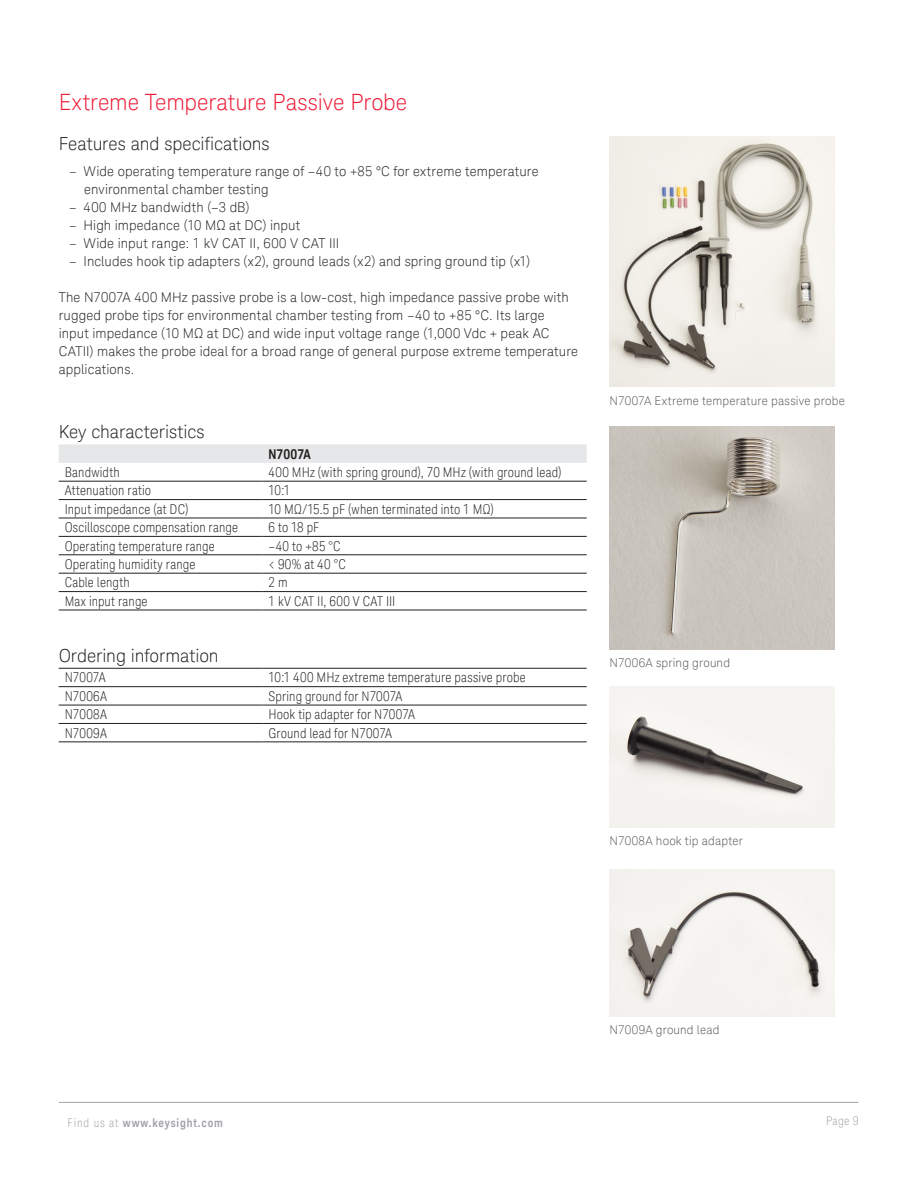
<style>
.page{position:relative;width:918px;height:1188px;background:#fff}
.page>*{position:absolute;margin:0;border:0;box-sizing:border-box;transform-origin:0 0}
.K_Heading_1{font:300 22.5px "Keysight Sans";color:#ed1a36}
.K_Body_Text{font:300 18px "Keysight Sans";letter-spacing:-.005em;color:#231f20}
.K_Heading_3{font:300 18px "Keysight Sans";color:#231f20}
.K_Body_Text-2{font:300 13.5px/18px "Keysight Sans";letter-spacing:.01em;color:#231f20}
.K_Table_Text{font:300 condensed 13.5px "Keysight Sans";letter-spacing:.01em;color:#231f20}
.K_Table_Heading_1{font:700 13.5px "Keysight Sans Condensed";color:#231f20}
.K_Diagrams_and_Figur{font:300 12px "Keysight Sans";letter-spacing:.015em;color:#57585a}
.t1{font:700 12px "Keysight Sans Condensed";letter-spacing:.07em;color:#a4a1a9}
.t2{font:300 condensed 12px "Keysight Sans";color:#a4a1a9}
.s1{font-family:"Keysight Sans";font-weight:300;font-stretch:condensed}
</style>
<div class="page">
<hr style="left:59px;top:1102px;width:800px;height:1px;background:#a4a1a9">
<div style="left:59px;top:444px;width:528px;height:19px;background:#e6e7e9"></div>
<hr style="left:59px;top:481px;width:204px;height:1px;background:#231f20">
<hr style="left:263px;top:481px;width:324px;height:1px;background:#231f20">
<hr style="left:59px;top:499px;width:204px;height:1px;background:#231f20">
<hr style="left:263px;top:499px;width:324px;height:1px;background:#231f20">
<hr style="left:59px;top:518px;width:204px;height:1px;background:#231f20">
<hr style="left:59px;top:536px;width:204px;height:1px;background:#231f20">
<hr style="left:59px;top:554px;width:204px;height:1px;background:#231f20">
<hr style="left:59px;top:573px;width:204px;height:1px;background:#231f20">
<hr style="left:59px;top:591px;width:204px;height:1px;background:#231f20">
<hr style="left:59px;top:610px;width:204px;height:1px;background:#231f20">
<hr style="left:263px;top:518px;width:324px;height:1px;background:#231f20">
<hr style="left:263px;top:536px;width:324px;height:1px;background:#231f20">
<hr style="left:263px;top:554px;width:324px;height:1px;background:#231f20">
<hr style="left:263px;top:573px;width:324px;height:1px;background:#231f20">
<hr style="left:263px;top:591px;width:324px;height:1px;background:#231f20">
<hr style="left:263px;top:610px;width:324px;height:1px;background:#231f20">
<hr style="left:59px;top:668px;width:204px;height:1px;background:#231f20">
<hr style="left:263px;top:668px;width:324px;height:1px;background:#231f20">
<hr style="left:59px;top:686px;width:204px;height:1px;background:#231f20">
<hr style="left:263px;top:686px;width:324px;height:1px;background:#231f20">
<hr style="left:59px;top:705px;width:204px;height:1px;background:#231f20">
<hr style="left:263px;top:705px;width:324px;height:1px;background:#231f20">
<hr style="left:59px;top:723px;width:204px;height:1px;background:#231f20">
<hr style="left:263px;top:723px;width:324px;height:1px;background:#231f20">
<hr style="left:59px;top:741px;width:204px;height:1px;background:#231f20">
<hr style="left:263px;top:741px;width:324px;height:1px;background:#231f20">
<img style="left:609px;top:426px;width:225px;height:223px">
<img style="left:609px;top:687px;width:225px;height:141px">
<img style="left:609px;top:870px;width:225px;height:146px">
<img style="left:609px;top:136px;width:225px;height:250px">
<p class="K_Heading_1" style="left:59px;top:89px;width:350px">Extreme Temperature Passive Probe</p>
<p class="K_Heading_3" style="left:59px;top:133px;width:212px">Features and specifications</p>
<p class="K_Body_Text-2" style="left:84px;top:162px;width:456px;text-indent:-15px">– Wide operating temperature range of –40 to +85 °C for extreme temperature environmental chamber testing</p>
<p class="K_Body_Text-2" style="left:69px;top:198px;width:182px">– 400 MHz bandwidth (–3 dB)</p>
<p class="K_Body_Text-2" style="left:69px;top:216px;width:233px">– High impedance (10 MΩ at DC) input</p>
<p class="K_Body_Text-2" style="left:69px;top:234px;width:272px">– Wide input range: 1 kV CAT II, 600 V CAT III</p>
<p class="K_Body_Text-2" style="left:69px;top:252px;width:462px">– Includes hook tip adapters (x2), ground leads (x2) and spring ground tip (x1)</p>
<p class="K_Body_Text-2" style="left:59px;top:288px;width:521px">The N7007A 400 MHz passive probe is a low-cost, high impedance passive probe with rugged probe tips for environmental chamber testing from –40 to +85 °C. Its large input impedance (10 MΩ at DC) and wide input voltage range (1,000 Vdc + peak AC CATII) makes the probe ideal for a broad range of general purpose extreme temperature applications.</p>
<p class="K_Body_Text" style="left:59px;top:421px;width:147px">Key characteristics</p>
<p class="K_Table_Heading_1" style="left:269px;top:446px;width:44px">N7007A</p>
<p class="K_Table_Text" style="left:65px;top:464px;width:57px">Bandwidth</p>
<p class="K_Table_Text" style="left:269px;top:464px;width:295px">400 MHz (with spring ground), 70 MHz (with ground lead)</p>
<p class="K_Table_Text" style="left:65px;top:483px;width:88px">Attenuation ratio</p>
<p class="K_Table_Text" style="left:269px;top:483px;width:23px">10:1</p>
<p class="K_Table_Text" style="left:65px;top:501px;width:125px">Input impedance (at DC)</p>
<p class="K_Table_Text" style="left:269px;top:501px;width:227px">10 MΩ/15.5 pF (when terminated into 1 MΩ)</p>
<p class="K_Table_Text" style="left:65px;top:519px;width:175px">Oscilloscope compensation range</p>
<p class="K_Table_Text" style="left:269px;top:519px;width:52px">6 to 18 pF</p>
<p class="K_Table_Text" style="left:65px;top:538px;width:152px">Operating temperature range</p>
<p class="K_Table_Text" style="left:269px;top:538px;width:74px">–40 to +85 °C</p>
<p class="K_Table_Text" style="left:65px;top:556px;width:132px">Operating humidity range</p>
<p class="K_Table_Text" style="left:269px;top:556px;width:79px">&lt; 90% at 40 °C</p>
<p class="K_Table_Text" style="left:65px;top:575px;width:67px">Cable length</p>
<p class="K_Table_Text" style="left:269px;top:575px;width:21px">2 m</p>
<p class="K_Table_Text" style="left:65px;top:593px;width:84px">Max input range</p>
<p class="K_Table_Text" style="left:269px;top:593px;width:128px">1 kV CAT II, 600 V CAT III</p>
<p class="K_Body_Text" style="left:59px;top:645px;width:162px">Ordering information</p>
<p class="K_Table_Text" style="left:65px;top:670px;width:42px">N7007A</p>
<p class="K_Table_Text" style="left:269px;top:670px;width:259px">10:1 400 MHz extreme temperature passive probe</p>
<p class="K_Table_Text" style="left:65px;top:688px;width:44px">N7006A</p>
<p class="K_Table_Text" style="left:269px;top:688px;width:135px">Spring ground for N7007A</p>
<p class="K_Table_Text" style="left:65px;top:706px;width:44px">N7008A</p>
<p class="K_Table_Text" style="left:269px;top:706px;width:148px">Hook tip adapter for N7007A</p>
<p class="K_Table_Text" style="left:65px;top:725px;width:44px">N7009A</p>
<p class="K_Table_Text" style="left:269px;top:725px;width:125px">Ground lead for N7007A</p>
<p class="K_Diagrams_and_Figur" style="left:609px;top:394px;width:237px">N7007A Extreme temperature passive probe</p>
<p class="K_Diagrams_and_Figur" style="left:609px;top:656px;width:122px">N7006A spring ground</p>
<p class="K_Diagrams_and_Figur" style="left:609px;top:833px;width:135px">N7008A hook tip adapter</p>
<p class="K_Diagrams_and_Figur" style="left:609px;top:1023px;width:111px">N7009A ground lead</p>
<p class="t1" style="left:68px;top:1115px;width:157px"><span class="s1">Find us at</span> www.keysight.com</p>
<p class="t2" style="left:826px;top:1113px;width:34px">Page 9</p>
</div>
